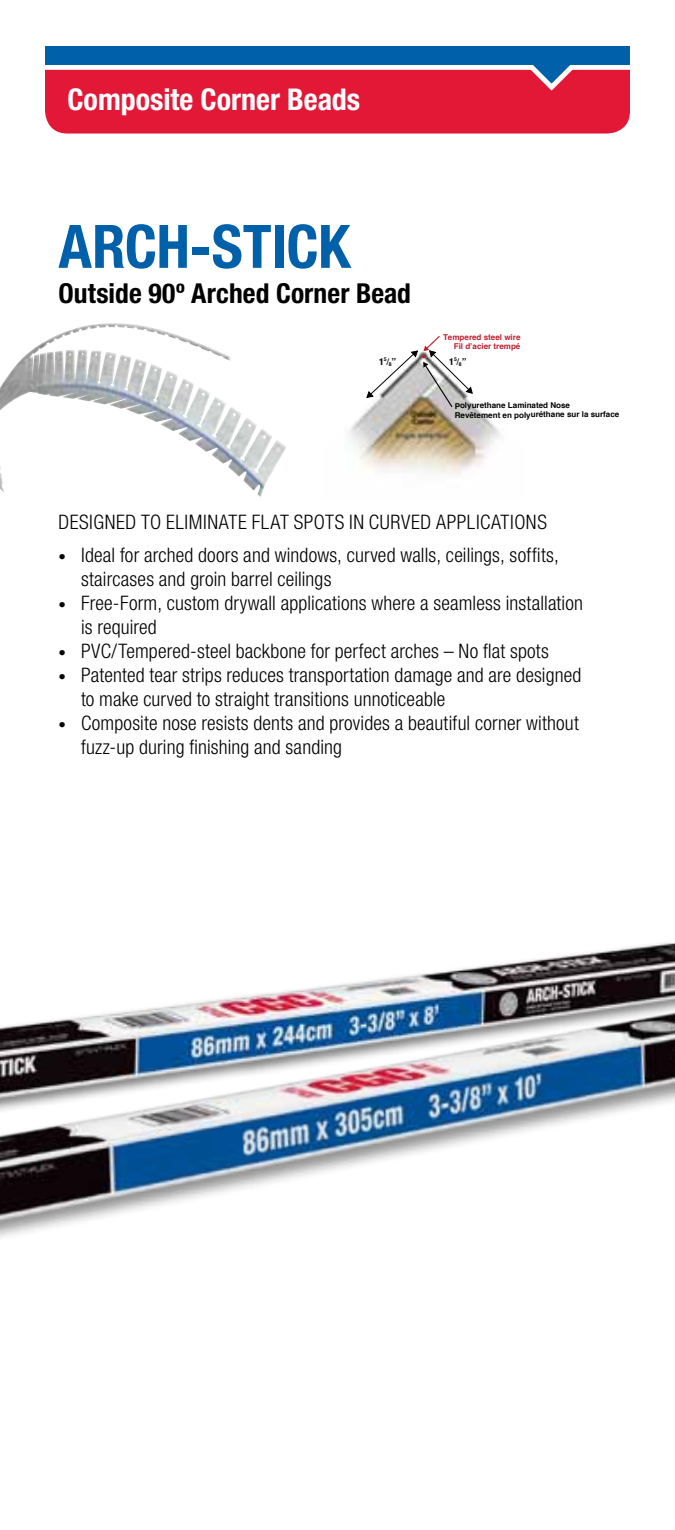
<style>
.page{position:relative;width:675px;height:1530px;background:#fff}
.page>*{position:absolute;margin:0;border:0;box-sizing:border-box;transform-origin:0 0}
.t1{font:700 condensed 60px "Helvetica Neue LT Std";color:#0060a9}
.t2{font:700 condensed 30px "Helvetica Neue LT Std";color:#fff}
.t3{font:700 condensed 27.5px "Helvetica Neue LT Std";letter-spacing:.005em;color:#000}
.t4{font:300 condensed 20px/24px "Helvetica Neue LT Std";letter-spacing:.01em;color:#000}
.t5{font:300 condensed 20px "Helvetica Neue LT Std";letter-spacing:.03em;color:#000}
.t6{font:700 9.5px "Helvetica";color:#000}
.t7{font:700 8px/9px "Helvetica";letter-spacing:-.005em;color:#000}
.t8{font:700 8px/9.2px "Helvetica";letter-spacing:-.01em;color:#be1e2d;text-align:right}
.s1{font-weight:400}
.s2{font-size:5.25px}
.s3{font-size:15px}
</style>
<div class="page">
<img style="left:0;top:326px;width:286px;height:171px">
<img style="left:0;top:942px;width:675px;height:296px">
<svg style="left:45px;top:65px;width:585px;height:69px;background:#e32c48"></svg>
<div style="left:45px;top:46px;width:585px;height:19px;background:#0060a9"></div>
<img style="left:349px;top:404px;width:151px;height:70px">
<svg style="left:366px;top:336px;width:107px;height:72px"></svg>
<h2 class="t2" style="left:68px;top:81px;width:294px">Composite Corner Beads</h2>
<h1 class="t1" style="left:58px;top:210px;width:293px">ARCH-STICK</h1>
<h3 class="t3" style="left:58px;top:276px;width:354px">Outside 90º Arched Corner Bead</h3>
<p class="t8" style="left:443px;top:333px;width:79px">Tempered steel wire<br>Fil d’acier trempé</p>
<p class="t6" style="left:379px;top:354px;width:19px">1<sup>5</sup><span class="s1">/</span><span class="s2">8</span>”</p>
<p class="t6" style="left:449px;top:354px;width:19px">1<sup>5</sup><span class="s1">/</span><span class="s2">8</span>”</p>
<p class="t7" style="left:455px;top:401px;width:166px">Polyurethane Laminated Nose<br>Revêtement en polyuréthane sur la surface</p>
<p class="t5" style="left:58px;top:511px;width:490px">DESIGNED TO ELIMINATE FLAT SPOTS IN CURVED APPLICATIONS</p>
<p class="t4" style="left:81px;top:543px;width:480px;text-indent:-23px"><span class="s3">•</span> Ideal for arched doors and windows, curved walls, ceilings, soffits, staircases and groin barrel ceilings</p>
<p class="t4" style="left:81px;top:591px;width:504px;text-indent:-23px"><span class="s3">•</span> Free-Form, custom drywall applications where a seamless installation is required</p>
<p class="t4" style="left:58px;top:639px;width:492px"><span class="s3">•</span> PVC/Tempered-steel backbone for perfect arches – No flat spots</p>
<p class="t4" style="left:81px;top:663px;width:502px;text-indent:-23px"><span class="s3">•</span> Patented tear strips reduces transportation damage and are designed to make curved to straight transitions unnoticeable</p>
<p class="t4" style="left:81px;top:711px;width:499px;text-indent:-23px"><span class="s3">•</span> Composite nose resists dents and provides a beautiful corner without fuzz-up during finishing and sanding</p>
</div>
